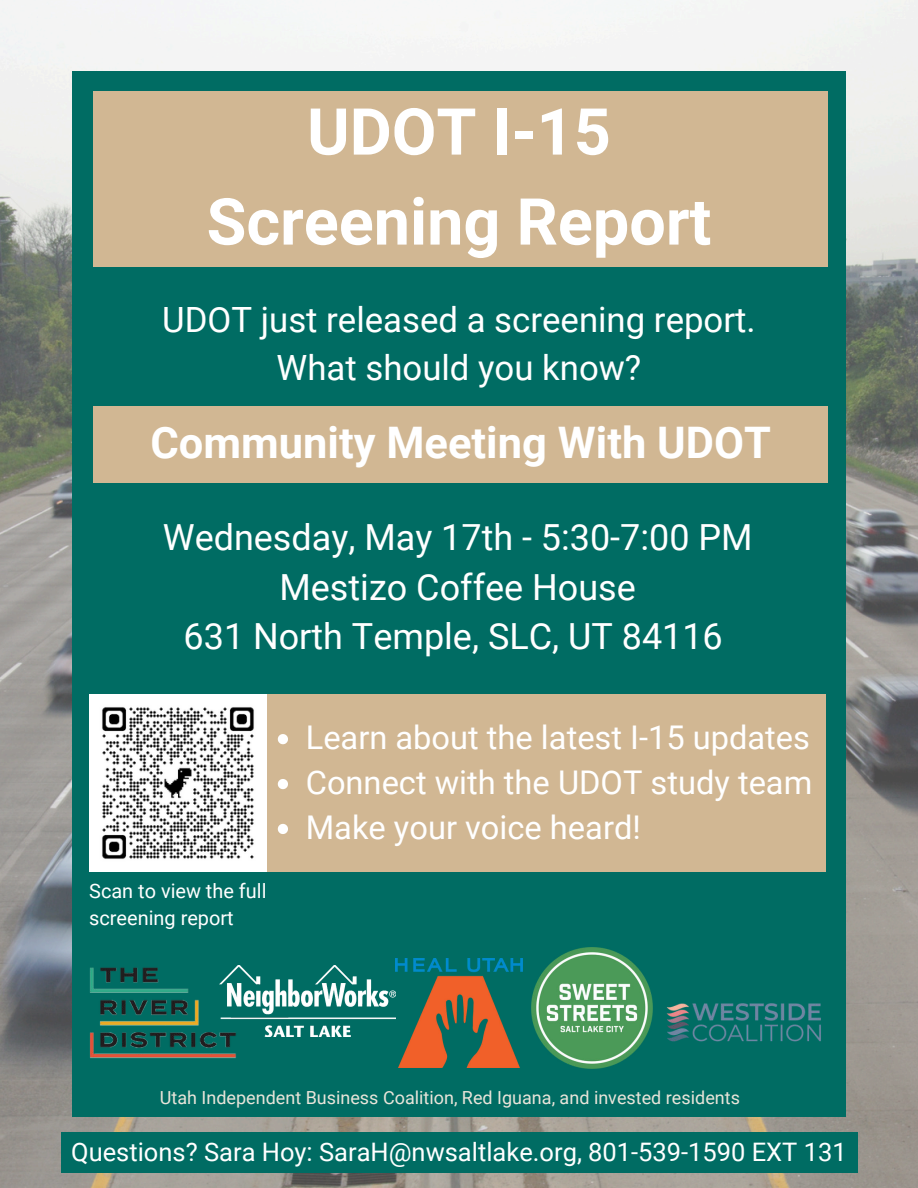
<style>
.page{position:relative;width:918px;height:1188px;background:#fff}
.page>*{position:absolute;margin:0;border:0;box-sizing:border-box;transform-origin:0 0}
.t1{font:700 64.8px/90px "Roboto";color:#fff;text-align:center}
.t2{font:700 43.5px "Roboto";color:#fff}
.t3{font:36px/49.5px "Roboto";color:#fff;text-align:center}
.t4{font:34.8px/48.3px "Roboto";color:#fff;text-align:center}
.t5{font:32.7px/44.8px "Roboto";color:#fff;text-align:justify}
.t6{font:25.5px "Roboto";color:#fff}
.t7{font:19.95px/27px "Roboto";color:#fff}
.t8{font:18px "Roboto";color:#eae5da}
</style>
<div class="page">
<img style="left:0;top:0;width:918px;height:1188px">
<div style="left:72px;top:71px;width:774px;height:1046px;background:#006c63"></div>
<div style="left:94px;top:92px;width:734px;height:175px;background:#d1b793"></div>
<img style="left:239px;top:966px;width:156px;height:71px">
<div style="left:265px;top:694px;width:561px;height:177px;background:#d1b793"></div>
<div style="left:94px;top:406px;width:734px;height:77px;background:#d1b793"></div>
<img style="left:89px;top:694px;width:178px;height:178px">
<img style="left:89px;top:965px;width:150px;height:94px">
<img style="left:395px;top:959px;width:128px;height:109px">
<img style="left:531px;top:947px;width:114px;height:122px">
<img style="left:643px;top:978px;width:178px;height:90px">
<svg style="left:278px;top:734px;width:10px;height:10px"></svg>
<svg style="left:278px;top:779px;width:10px;height:10px"></svg>
<svg style="left:278px;top:824px;width:10px;height:10px"></svg>
<div style="left:61px;top:1132px;width:796px;height:41px;background:#006c63"></div>
<h1 class="t1" style="left:207px;top:84px;width:506px">UDOT I-15<br>Screening Report</h1>
<p class="t4" style="left:162px;top:294px;width:595px">UDOT just released a screening report.<br>What should you know?</p>
<h2 class="t2" style="left:151px;top:412px;width:622px">Community Meeting With UDOT</h2>
<p class="t3" style="left:163px;top:511px;width:591px">Wednesday, May 17th - 5:30-7:00 PM<br>Mestizo Coffee House<br>631 North Temple, SLC, UT 84116</p>
<p class="t7" style="left:89px;top:877px;width:179px">Scan to view the full screening report</p>
<p class="t5" style="left:306px;top:714px;width:508px">Learn about the latest I-15 updates Connect with the UDOT study team Make your voice heard!</p>
<p class="t8" style="left:160px;top:1085px;width:582px">Utah Independent Business Coalition, Red Iguana, and invested residents</p>
<p class="t6" style="left:71px;top:1134px;width:777px">Questions? Sara Hoy: SaraH@nwsaltlake.org, 801-539-1590 EXT 131</p>
</div>
